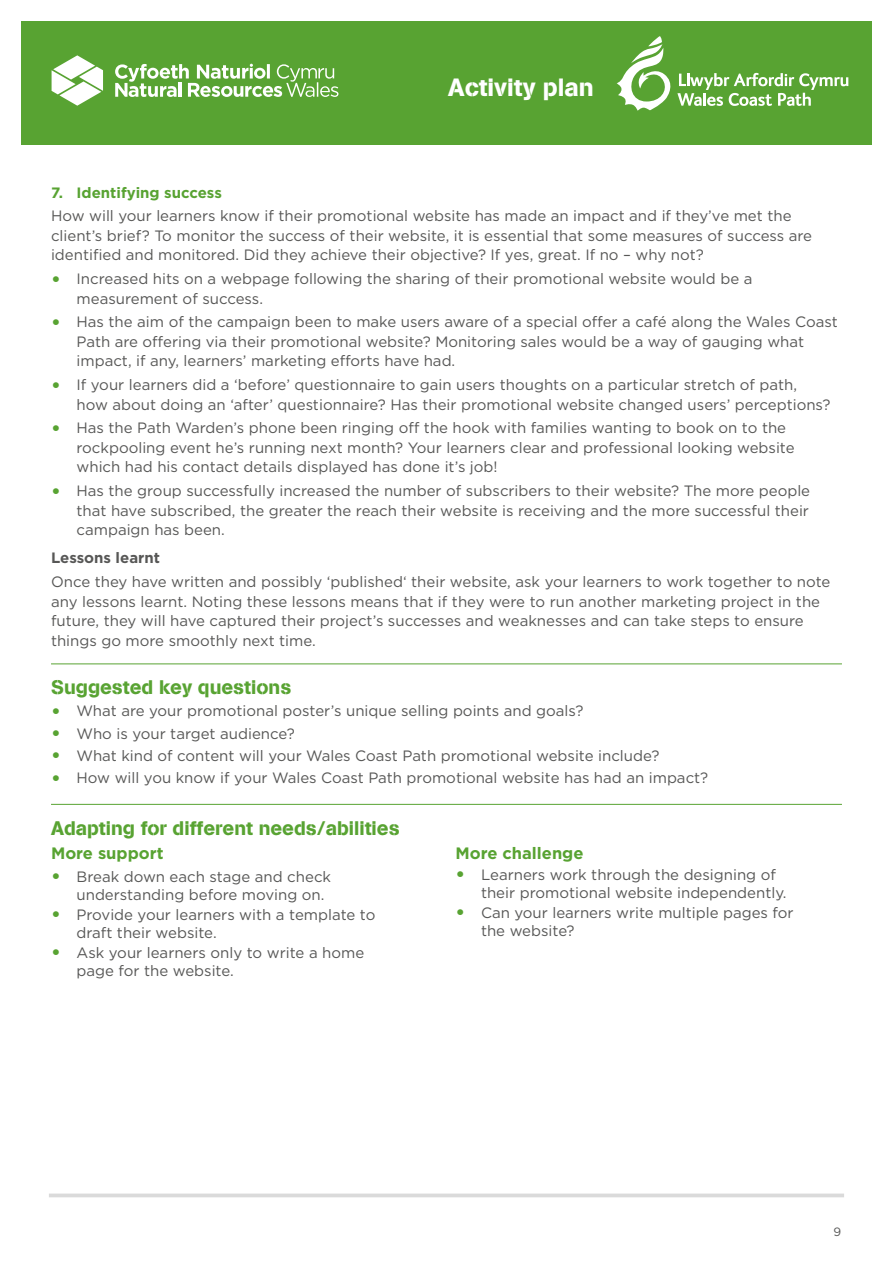
<style>
.page{position:relative;width:893px;height:1263px;background:#fff}
.page>*{position:absolute;margin:0;border:0;box-sizing:border-box;transform-origin:0 0}
.t1{font:24.75px "AG Book Stencil";color:#fff}
.t2{font:19.5px "AG Book Stencil";color:#58a332}
.t3{font:700 16.5px "Gotham";color:#58a332}
.t4{font:15px/19.5px "Gotham";color:#575756}
.t5{font:700 15px "Gotham";color:#58a332}
.t6{font:700 15px "Gotham";color:#575756}
.t7{font:12px "Gotham";color:#575756}
.s1{font-weight:700;font-size:19.5px;color:#58a332}
</style>
<div class="page">
<hr style="left:51px;top:663px;width:791px;height:1px;background:#58a332">
<svg style="left:49px;top:1193px;width:795px;height:4px;fill:#dadada"></svg>
<hr style="left:51px;top:804px;width:791px;height:1px;background:#58a332">
<div style="left:21px;top:21px;width:851px;height:124px;background:#58a332"></div>
<svg style="left:52px;top:55px;width:51px;height:51px"></svg>
<svg style="left:115px;top:64px;width:223px;height:33px"></svg>
<svg style="left:617px;top:36px;width:231px;height:75px"></svg>
<h1 class="t1" style="left:448px;top:72px;width:147px">Activity plan</h1>
<p class="t5" style="left:51px;top:182px;width:172px">7. Identifying success</p>
<p class="t4" style="left:51px;top:206px;width:763px">How will your learners know if their promotional website has made an impact and if they’ve met the client’s brief? To monitor the success of their website, it is essential that some measures of success are identified and monitored. Did they achieve their objective? If yes, great. If no – why not?</p>
<p class="t4" style="left:77px;top:269px;width:677px;text-indent:-26px"><span class="s1">•</span> Increased hits on a webpage following the sharing of their promotional website would be a measurement of success.</p>
<p class="t4" style="left:77px;top:312px;width:763px;text-indent:-26px"><span class="s1">•</span> Has the aim of the campaign been to make users aware of a special offer a café along the Wales Coast<br>Path are offering via their promotional website? Monitoring sales would be a way of gauging what impact, if any, learners’ marketing efforts have had.</p>
<p class="t4" style="left:77px;top:375px;width:756px;text-indent:-26px"><span class="s1">•</span> If your learners did a ‘before’ questionnaire to gain users thoughts on a particular stretch of path, how about doing an ‘after’ questionnaire? Has their promotional website changed users’ perceptions?</p>
<p class="t4" style="left:77px;top:418px;width:720px;text-indent:-26px"><span class="s1">•</span> Has the Path Warden’s phone been ringing off the hook with families wanting to book on to the rockpooling event he’s running next month? Your learners clear and professional looking website which had his contact details displayed has done it’s job!</p>
<p class="t4" style="left:77px;top:481px;width:735px;text-align:justify;text-indent:-26px"><span class="s1">•</span> Has the group successfully increased the number of subscribers to their website? The more people that have subscribed, the greater the reach their website is receiving and the more successful their campaign has been.</p>
<p class="t6" style="left:51px;top:548px;width:111px">Lessons learnt</p>
<p class="t4" style="left:51px;top:572px;width:781px">Once they have written and possibly ‘published‘ their website, ask your learners to work together to note any lessons learnt. Noting these lessons means that if they were to run another marketing project in the future, they will have captured their project’s successes and weaknesses and can take steps to ensure things go more smoothly next time.</p>
<h2 class="t2" style="left:51px;top:675px;width:242px">Suggested key questions</h2>
<p class="t4" style="left:51px;top:701px;width:534px"><span class="s1">•</span> What are your promotional poster’s unique selling points and goals?</p>
<p class="t4" style="left:51px;top:723px;width:245px"><span class="s1">•</span> Who is your target audience?</p>
<p class="t4" style="left:51px;top:745px;width:610px"><span class="s1">•</span> What kind of content will your Wales Coast Path promotional website include?</p>
<p class="t4" style="left:51px;top:768px;width:659px"><span class="s1">•</span> How will you know if your Wales Coast Path promotional website has had an impact?</p>
<h2 class="t2" style="left:51px;top:816px;width:350px">Adapting for different needs/abilities</h2>
<p class="t3" style="left:51px;top:843px;width:114px">More support</p>
<p class="t4" style="left:77px;top:867px;width:256px;line-height:18px;text-indent:-26px"><span class="s1">•</span> Break down each stage and check understanding before moving on.</p>
<p class="t4" style="left:77px;top:905px;width:300px;line-height:18px;text-indent:-26px"><span class="s1">•</span> Provide your learners with a template to draft their website.</p>
<p class="t4" style="left:77px;top:943px;width:289px;line-height:18px;text-indent:-26px"><span class="s1">•</span> Ask your learners only to write a home page for the website.</p>
<p class="t3" style="left:455px;top:843px;width:130px">More challenge</p>
<p class="t4" style="left:481px;top:865px;width:307px;line-height:18px;text-indent:-26px"><span class="s1">•</span> Learners work through the designing of their promotional website independently.</p>
<p class="t4" style="left:481px;top:903px;width:314px;line-height:18px;text-indent:-26px"><span class="s1">•</span> Can your learners write multiple pages for the website?</p>
<p class="t7" style="left:833px;top:1224px;width:9px">9</p>
</div>
